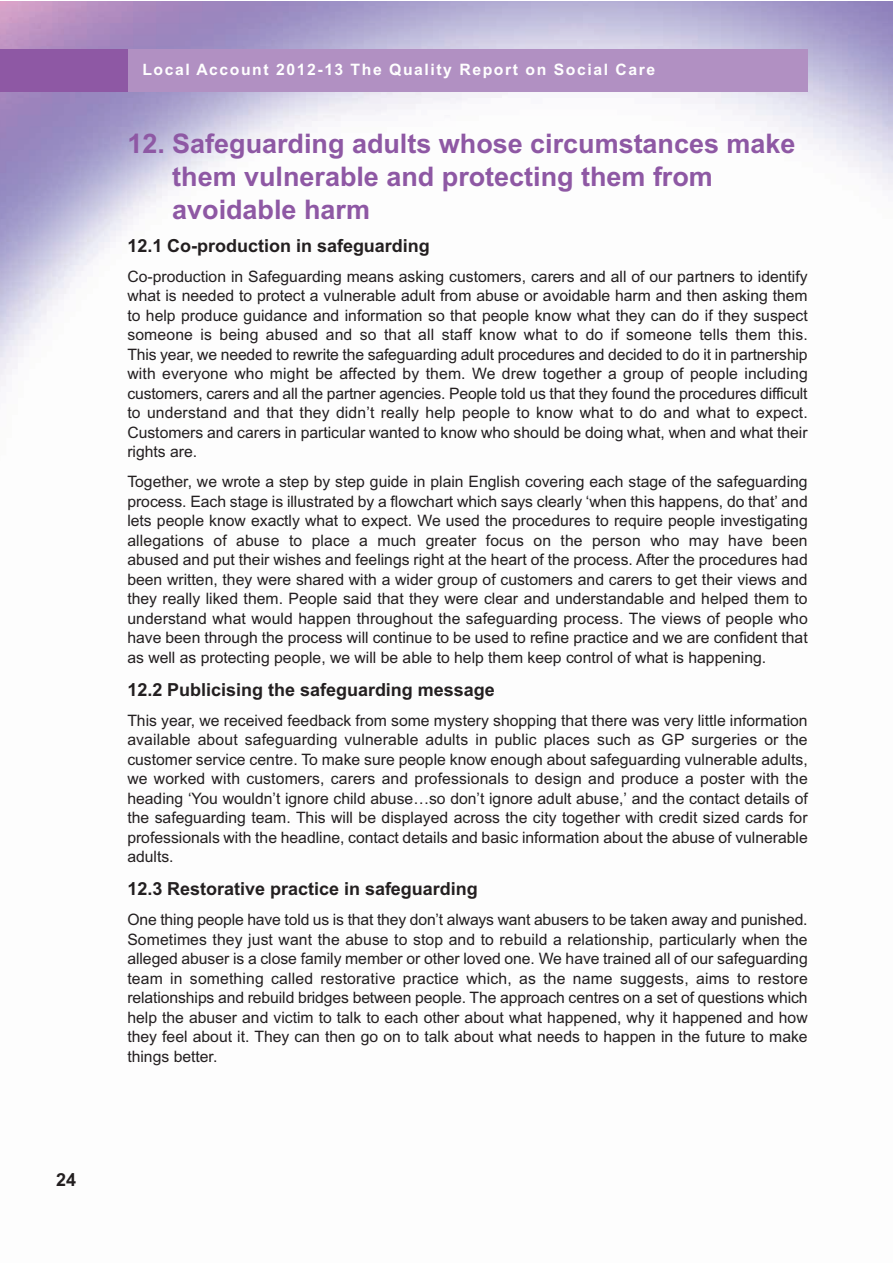
<style>
.page{position:relative;width:893px;height:1263px;background:#fff}
.page>*{position:absolute;margin:0;border:0;box-sizing:border-box;transform-origin:0 0}
.t1{font:700 27px/33px "Arial";color:#8e58a4}
.t2{font:700 18px "Arial";color:#231f20}
.t3{font:15.75px/19.5px "Arial";color:#231f20;text-align:justify}
.t4{font:700 15.75px "Arial";letter-spacing:.1em;color:#fff}
</style>
<div class="page">
<img style="left:0;top:1px;width:892px;height:386px">
<div style="left:0;top:49px;width:808px;height:42px;background:#b190c2"></div>
<div style="left:0;top:49px;width:127px;height:42px;background:#8e58a4"></div>
<p class="t2" style="left:56px;top:1173px;width:21px">24</p>
<p class="t4" style="left:142px;top:63px;width:514px">Local Account 2012-13 The Quality Report on Social Care</p>
<h2 class="t1" style="left:172px;top:129px;width:625px;text-indent:-45px">12. Safeguarding adults whose circumstances make them vulnerable and protecting them from avoidable harm</h2>
<h4 class="t2" style="left:127px;top:239px;width:304px">12.1 Co-production in safeguarding</h4>
<p class="t3" style="left:127px;top:268px;width:682px">Co-production in Safeguarding means asking customers, carers and all of our partners to identify what is needed to protect a vulnerable adult from abuse or avoidable harm and then asking them to help produce guidance and information so that people know what they can do if they suspect someone is being abused and so that all staff know what to do if someone tells them this.<br>This year, we needed to rewrite the safeguarding adult procedures and decided to do it in partnership with everyone who might be affected by them. We drew together a group of people including customers, carers and all the partner agencies. People told us that they found the procedures difficult to understand and that they didn’t really help people to know what to do and what to expect.<br>Customers and carers in particular wanted to know who should be doing what, when and what their rights are.</p>
<p class="t3" style="left:127px;top:473px;width:682px">Together, we wrote a step by step guide in plain English covering each stage of the safeguarding process. Each stage is illustrated by a flowchart which says clearly ‘when this happens, do that’ and lets people know exactly what to expect. We used the procedures to require people investigating allegations of abuse to place a much greater focus on the person who may have been abused and put their wishes and feelings right at the heart of the process. After the procedures had been written, they were shared with a wider group of customers and carers to get their views and they really liked them. People said that they were clear and understandable and helped them to understand what would happen throughout the safeguarding process. The views of people who have been through the process will continue to be used to refine practice and we are confident that as well as protecting people, we will be able to help them keep control of what is happening.</p>
<h4 class="t2" style="left:127px;top:683px;width:369px">12.2 Publicising the safeguarding message</h4>
<p class="t3" style="left:127px;top:712px;width:682px">This year, we received feedback from some mystery shopping that there was very little information available about safeguarding vulnerable adults in public places such as GP surgeries or the customer service centre. To make sure people know enough about safeguarding vulnerable adults, we worked with customers, carers and professionals to design and produce a poster with the heading ‘You wouldn’t ignore child abuse…so don’t ignore adult abuse,’ and the contact details of the safeguarding team. This will be displayed across the city together with credit sized cards for professionals with the headline, contact details and basic information about the abuse of vulnerable adults.</p>
<h4 class="t2" style="left:127px;top:882px;width:352px">12.3 Restorative practice in safeguarding</h4>
<p class="t3" style="left:127px;top:911px;width:682px">One thing people have told us is that they don’t always want abusers to be taken away and punished.<br>Sometimes they just want the abuse to stop and to rebuild a relationship, particularly when the alleged abuser is a close family member or other loved one. We have trained all of our safeguarding team in something called restorative practice which, as the name suggests, aims to restore relationships and rebuild bridges between people. The approach centres on a set of questions which help the abuser and victim to talk to each other about what happened, why it happened and how they feel about it. They can then go on to talk about what needs to happen in the future to make things better.</p>
</div>
